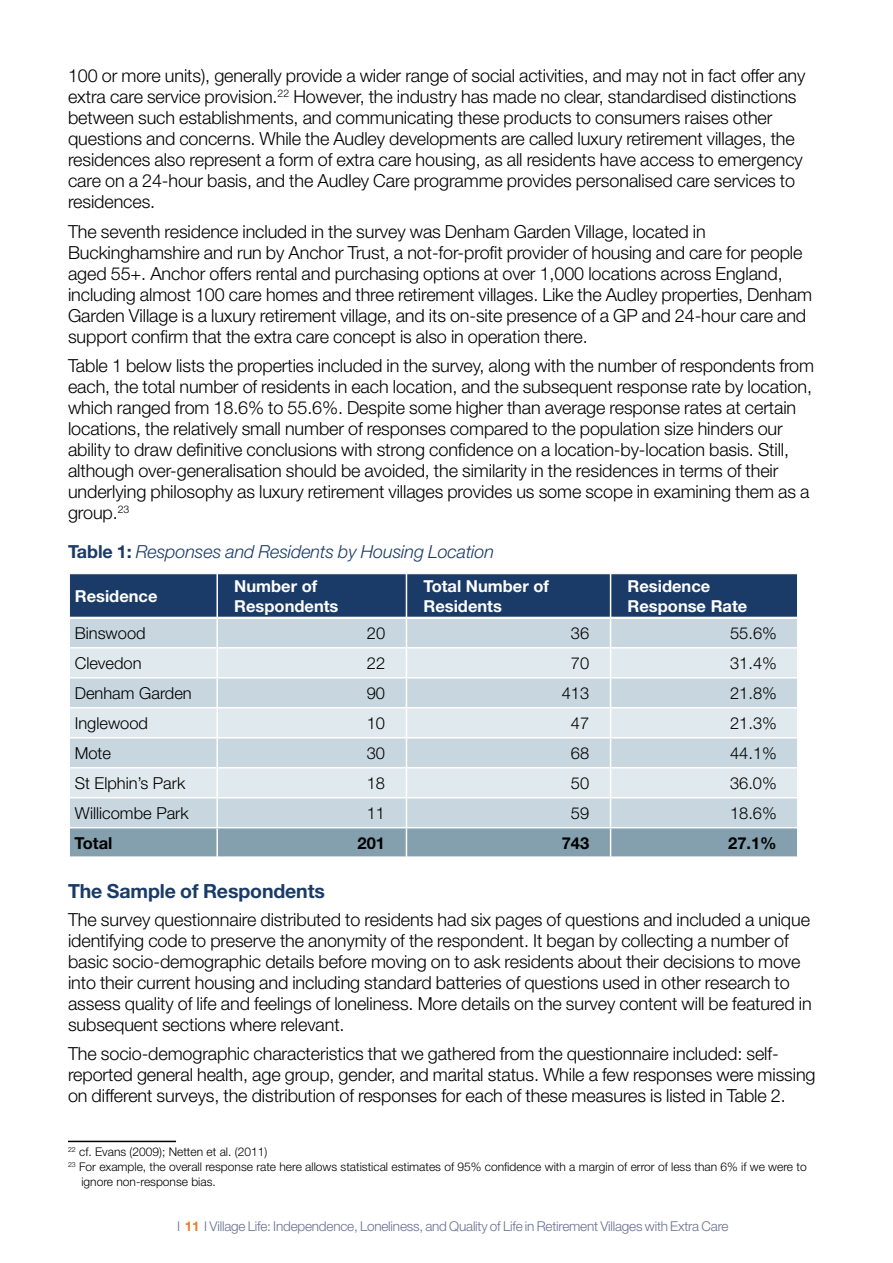
<style>
.page{position:relative;width:893px;height:1263px;background:#fff}
.page>*{position:absolute;margin:0;border:0;box-sizing:border-box;transform-origin:0 0}
.t1{font:700 19.5px "Helvetica Neue";letter-spacing:-.005em;color:#1a3b68}
.t2{font:300 18px/21px "Helvetica Neue";letter-spacing:-.005em;color:#000}
.t3{font:italic 300 18px "Helvetica Neue";letter-spacing:-.005em;color:#1a3b68}
.t4{font:300 16.5px "Helvetica Neue";color:#000}
.t5{font:700 16.5px/19.8px "Helvetica Neue";color:#fff}
.t6{font:700 16.5px "Helvetica Neue";color:#000}
.t7{font:300 13.5px "Helvetica Neue";letter-spacing:-.015em;color:#6a7092}
.t8{font:300 12px "Helvetica Neue";color:#000}
.s1{font-weight:700;font-style:normal}
.s2{font-weight:700;color:#ed7d2e}
</style>
<div class="page">
<svg style="left:69px;top:573px;width:729px;height:284px;background:#b1c2ce"></svg>
<hr style="left:68px;top:1141px;width:108px;height:1px;background:#000">
<p class="t2" style="left:68px;top:65px;width:739px">100 or more units), generally provide a wider range of social activities, and may not in fact offer any extra care service provision.<sup>22</sup> However, the industry has made no clear, standardised distinctions between such establishments, and communicating these products to consumers raises other questions and concerns. While the Audley developments are called luxury retirement villages, the residences also represent a form of extra care housing, as all residents have access to emergency care on a 24-hour basis, and the Audley Care programme provides personalised care services to residences.</p>
<p class="t2" style="left:68px;top:220px;width:745px">The seventh residence included in the survey was Denham Garden Village, located in Buckinghamshire and run by Anchor Trust, a not-for-profit provider of housing and care for people aged 55+. Anchor offers rental and purchasing options at over 1,000 locations across England, including almost 100 care homes and three retirement villages. Like the Audley properties, Denham Garden Village is a luxury retirement village, and its on-site presence of a GP and 24-hour care and support confirm that the extra care concept is also in operation there.</p>
<p class="t2" style="left:68px;top:355px;width:748px">Table 1 below lists the properties included in the survey, along with the number of respondents from each, the total number of residents in each location, and the subsequent response rate by location, which ranged from 18.6% to 55.6%. Despite some higher than average response rates at certain locations, the relatively small number of responses compared to the population size hinders our ability to draw definitive conclusions with strong confidence on a location-by-location basis. Still, although over-generalisation should be avoided, the similarity in the residences in terms of their underlying philosophy as luxury retirement villages provides us some scope in examining them as a group.<sup>23</sup></p>
<p class="t3" style="left:68px;top:541px;width:428px"><span class="s1">Table 1:</span> Responses and Residents by Housing Location</p>
<p class="t5" style="left:75px;top:586px;width:84px">Residence</p>
<p class="t5" style="left:234px;top:576px;width:106px">Number of<br>Respondents</p>
<p class="t5" style="left:423px;top:576px;width:127px">Total Number of<br>Residents</p>
<p class="t5" style="left:628px;top:576px;width:121px">Residence<br>Response Rate</p>
<p class="t4" style="left:75px;top:623px;width:72px">Binswood</p>
<p class="t4" style="left:367px;top:623px;width:20px">20</p>
<p class="t4" style="left:571px;top:623px;width:20px">36</p>
<p class="t4" style="left:730px;top:623px;width:48px">55.6%</p>
<p class="t4" style="left:75px;top:653px;width:68px">Clevedon</p>
<p class="t4" style="left:367px;top:653px;width:20px">22</p>
<p class="t4" style="left:571px;top:653px;width:20px">70</p>
<p class="t4" style="left:730px;top:653px;width:48px">31.4%</p>
<p class="t4" style="left:75px;top:683px;width:119px">Denham Garden</p>
<p class="t4" style="left:367px;top:683px;width:20px">90</p>
<p class="t4" style="left:562px;top:683px;width:29px">413</p>
<p class="t4" style="left:730px;top:683px;width:48px">21.8%</p>
<p class="t4" style="left:75px;top:713px;width:75px">Inglewood</p>
<p class="t4" style="left:367px;top:713px;width:20px">10</p>
<p class="t4" style="left:571px;top:713px;width:20px">47</p>
<p class="t4" style="left:730px;top:713px;width:48px">21.3%</p>
<p class="t4" style="left:75px;top:743px;width:38px">Mote</p>
<p class="t4" style="left:367px;top:743px;width:20px">30</p>
<p class="t4" style="left:571px;top:743px;width:20px">68</p>
<p class="t4" style="left:730px;top:743px;width:48px">44.1%</p>
<p class="t4" style="left:75px;top:773px;width:112px">St Elphin’s Park</p>
<p class="t4" style="left:367px;top:773px;width:20px">18</p>
<p class="t4" style="left:571px;top:773px;width:20px">50</p>
<p class="t4" style="left:730px;top:773px;width:48px">36.0%</p>
<p class="t4" style="left:75px;top:803px;width:116px">Willicombe Park</p>
<p class="t4" style="left:367px;top:803px;width:20px">11</p>
<p class="t4" style="left:571px;top:803px;width:20px">59</p>
<p class="t4" style="left:730px;top:803px;width:48px">18.6%</p>
<p class="t6" style="left:75px;top:833px;width:39px">Total</p>
<p class="t6" style="left:358px;top:833px;width:29px">201</p>
<p class="t6" style="left:562px;top:833px;width:29px">743</p>
<p class="t6" style="left:728px;top:833px;width:50px">27.1%</p>
<p class="t1" style="left:68px;top:879px;width:258px">The Sample of Respondents</p>
<p class="t2" style="left:68px;top:908px;width:745px">The survey questionnaire distributed to residents had six pages of questions and included a unique identifying code to preserve the anonymity of the respondent. It began by collecting a number of basic socio-demographic details before moving on to ask residents about their decisions to move into their current housing and including standard batteries of questions used in other research to assess quality of life and feelings of loneliness. More details on the survey content will be featured in subsequent sections where relevant.</p>
<p class="t2" style="left:68px;top:1043px;width:749px">The socio-demographic characteristics that we gathered from the questionnaire included: self&shy;reported general health, age group, gender, and marital status. While a few responses were missing on different surveys, the distribution of responses for each of these measures is listed in Table 2.</p>
<p class="t8" style="left:68px;top:1145px;width:201px"><sup>22</sup> cf. Evans (2009); Netten et al. (2011)</p>
<p class="t8" style="left:68px;top:1160px;width:740px"><sup>23</sup> For example, the overall response rate here allows statistical estimates of 95% confidence with a margin of error of less than 6% if we were to</p>
<p class="t8" style="left:81px;top:1175px;width:136px">ignore non-response bias.</p>
<p class="t7" style="left:177px;top:1218px;width:553px">I <span class="s2">11</span> I Village Life: Independence, Loneliness, and Quality of Life in Retirement Villages with Extra Care</p>
</div>
